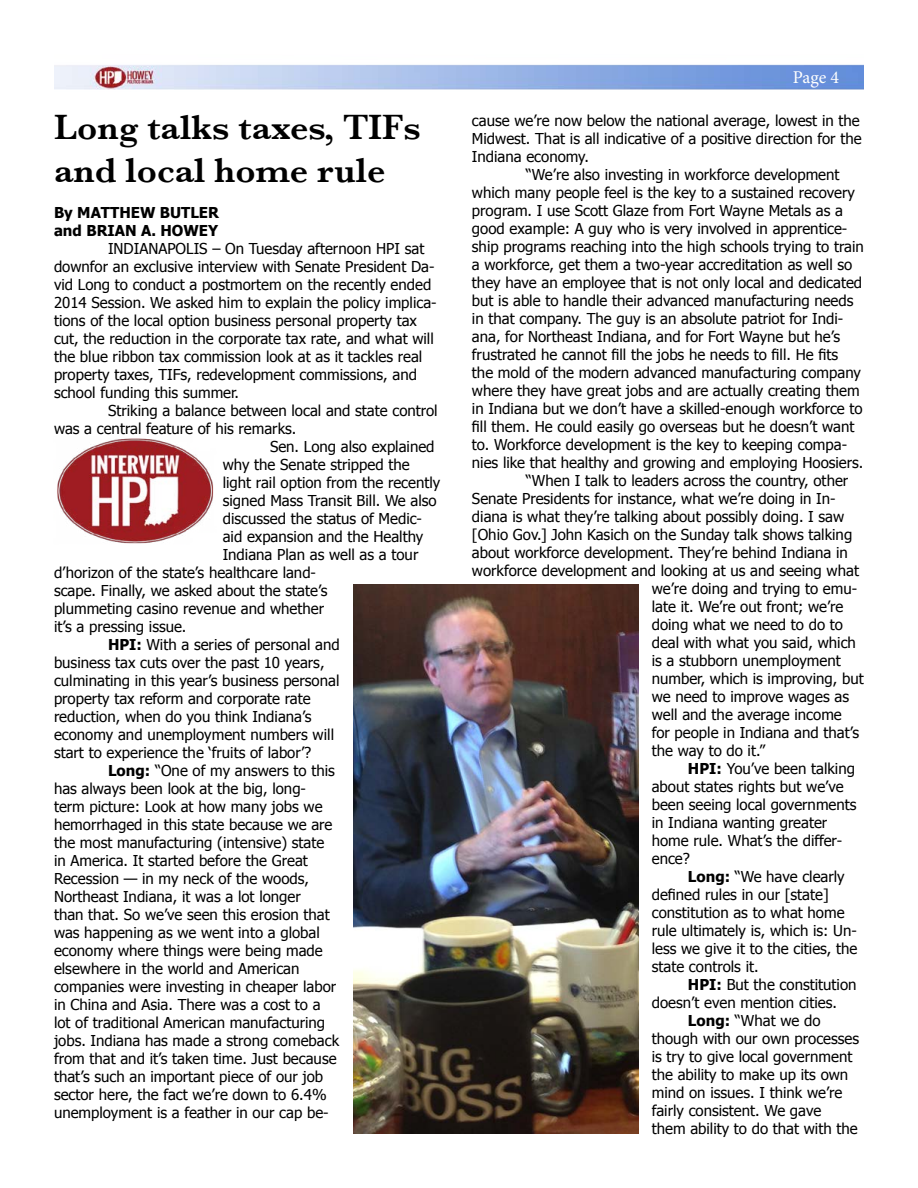
<style>
.page{position:relative;width:918px;height:1188px;background:#fff}
.page>*{position:absolute;margin:0;border:0;box-sizing:border-box;transform-origin:0 0}
.t1{font:600 36px/43.2px "Baskerville";color:#000}
.t2{font:18px "Minion Pro";color:#fff}
.t3{font:15px/18px "Tahoma";color:#000}
.t4{font:700 15px/18px "Tahoma";color:#000}
.s1{font-weight:700}
</style>
<div class="page">
<img style="left:54px;top:64px;width:810px;height:26px">
<img style="left:57px;top:438px;width:157px;height:106px">
<img style="left:353px;top:584px;width:285px;height:550px">
<h1 class="t1" style="left:54px;top:105px;width:368px">Long talks taxes, TIFs and local home rule</h1>
<p class="t4" style="left:54px;top:203px;width:167px">By MATTHEW BUTLER and BRIAN A. HOWEY</p>
<p class="t3" style="left:54px;top:239px;width:384px;text-indent:54px">INDIANAPOLIS – On Tuesday afternoon HPI sat downfor an exclusive interview with Senate President Da&shy;vid Long to conduct a postmortem on the recently ended 2014 Session. We asked him to explain the policy implica&shy;tions of the local option business personal property tax cut, the reduction in the corporate tax rate, and what will the blue ribbon tax commission look at as it tackles real property taxes, TIFs, redevelopment commissions, and school funding this summer.</p>
<p class="t3" style="left:108px;top:401px;width:331px">Striking a balance between local and state control</p>
<p class="t3" style="left:54px;top:419px;width:244px">was a central feature of his remarks.</p>
<p class="t3" style="left:270px;top:437px;width:166px">Sen. Long also explained</p>
<p class="t3" style="left:223px;top:455px;width:188px">why the Senate stripped the</p>
<p class="t3" style="left:223px;top:473px;width:219px">light rail option from the recently</p>
<p class="t3" style="left:223px;top:491px;width:215px">signed Mass Transit Bill. We also</p>
<p class="t3" style="left:223px;top:509px;width:201px">discussed the status of Medic-</p>
<p class="t3" style="left:223px;top:527px;width:202px">aid expansion and the Healthy</p>
<p class="t3" style="left:223px;top:545px;width:197px">Indiana Plan as well as a tour</p>
<p class="t3" style="left:54px;top:563px;width:264px">d’horizon of the state’s healthcare land-</p>
<p class="t3" style="left:54px;top:581px;width:275px">scape. Finally, we asked about the state’s</p>
<p class="t3" style="left:54px;top:599px;width:272px">plummeting casino revenue and whether</p>
<p class="t3" style="left:54px;top:617px;width:134px">it’s a pressing issue.</p>
<p class="t3" style="left:108px;top:635px;width:233px"><span class="s1">HPI:</span> With a series of personal and</p>
<p class="t3" style="left:54px;top:653px;width:272px">business tax cuts over the past 10 years,</p>
<p class="t3" style="left:54px;top:671px;width:287px">culminating in this year’s business personal</p>
<p class="t3" style="left:54px;top:689px;width:258px">property tax reform and corporate rate</p>
<p class="t3" style="left:54px;top:707px;width:259px">reduction, when do you think Indiana’s</p>
<p class="t3" style="left:54px;top:725px;width:282px">economy and unemployment numbers will</p>
<p class="t3" style="left:54px;top:743px;width:259px">start to experience the ‘fruits of labor’?</p>
<p class="t3" style="left:108px;top:761px;width:228px"><span class="s1">Long:</span> “One of my answers to this</p>
<p class="t3" style="left:54px;top:779px;width:254px">has always been look at the big, long-</p>
<p class="t3" style="left:54px;top:797px;width:270px">term picture: Look at how many jobs we</p>
<p class="t3" style="left:54px;top:815px;width:280px">hemorrhaged in this state because we are</p>
<p class="t3" style="left:54px;top:833px;width:272px">the most manufacturing (intensive) state</p>
<p class="t3" style="left:54px;top:851px;width:255px">in America. It started before the Great</p>
<p class="t3" style="left:54px;top:869px;width:257px">Recession — in my neck of the woods,</p>
<p class="t3" style="left:54px;top:887px;width:248px">Northeast Indiana, it was a lot longer</p>
<p class="t3" style="left:54px;top:905px;width:277px">than that. So we’ve seen this erosion that</p>
<p class="t3" style="left:54px;top:923px;width:267px">was happening as we went into a global</p>
<p class="t3" style="left:54px;top:941px;width:270px">economy where things were being made</p>
<p class="t3" style="left:54px;top:959px;width:247px">elsewhere in the world and American</p>
<p class="t3" style="left:54px;top:977px;width:284px">companies were investing in cheaper labor</p>
<p class="t3" style="left:54px;top:995px;width:268px">in China and Asia. There was a cost to a</p>
<p class="t3" style="left:54px;top:1013px;width:273px">lot of traditional American manufacturing</p>
<p class="t3" style="left:54px;top:1031px;width:287px">jobs. Indiana has made a strong comeback</p>
<p class="t3" style="left:54px;top:1049px;width:284px">from that and it’s taken time. Just because</p>
<p class="t3" style="left:54px;top:1067px;width:271px">that’s such an important piece of our job</p>
<p class="t3" style="left:54px;top:1085px;width:274px">sector here, the fact we’re down to 6.4%</p>
<p class="t3" style="left:54px;top:1103px;width:276px">unemployment is a feather in our cap be-</p>
<p class="t2" style="left:793px;top:65px;width:48px">Page 4</p>
<p class="t3" style="left:472px;top:111px;width:391px">cause we’re now below the national average, lowest in the<br>Midwest. That is all indicative of a positive direction for the<br>Indiana economy.</p>
<p class="t3" style="left:526px;top:165px;width:315px">“We’re also investing in workforce development</p>
<p class="t3" style="left:472px;top:183px;width:385px">which many people feel is the key to a sustained recovery</p>
<p class="t3" style="left:472px;top:201px;width:373px">program. I use Scott Glaze from Fort Wayne Metals as a</p>
<p class="t3" style="left:472px;top:219px;width:377px">good example: A guy who is very involved in apprentice-</p>
<p class="t3" style="left:472px;top:237px;width:393px">ship programs reaching into the high schools trying to train</p>
<p class="t3" style="left:472px;top:255px;width:382px">a workforce, get them a two-year accreditation as well so</p>
<p class="t3" style="left:472px;top:273px;width:392px">they have an employee that is not only local and dedicated</p>
<p class="t3" style="left:472px;top:291px;width:383px">but is able to handle their advanced manufacturing needs</p>
<p class="t3" style="left:472px;top:309px;width:373px">in that company. The guy is an absolute patriot for Indi-</p>
<p class="t3" style="left:472px;top:327px;width:370px">ana, for Northeast Indiana, and for Fort Wayne but he’s</p>
<p class="t3" style="left:472px;top:345px;width:368px">frustrated he cannot fill the jobs he needs to fill. He fits</p>
<p class="t3" style="left:472px;top:363px;width:391px">the mold of the modern advanced manufacturing company</p>
<p class="t3" style="left:472px;top:381px;width:389px">where they have great jobs and are actually creating them</p>
<p class="t3" style="left:472px;top:399px;width:392px">in Indiana but we don’t have a skilled-enough workforce to</p>
<p class="t3" style="left:472px;top:417px;width:384px">fill them. He could easily go overseas but he doesn’t want</p>
<p class="t3" style="left:472px;top:435px;width:377px">to. Workforce development is the key to keeping compa-</p>
<p class="t3" style="left:472px;top:453px;width:393px">nies like that healthy and growing and employing Hoosiers.</p>
<p class="t3" style="left:526px;top:471px;width:324px">“When I talk to leaders across the country, other</p>
<p class="t3" style="left:472px;top:489px;width:365px">Senate Presidents for instance, what we’re doing in In-</p>
<p class="t3" style="left:472px;top:507px;width:374px">diana is what they’re talking about possibly doing. I saw</p>
<p class="t3" style="left:472px;top:525px;width:382px">[Ohio Gov.] John Kasich on the Sunday talk shows talking</p>
<p class="t3" style="left:472px;top:543px;width:377px">about workforce development. They’re behind Indiana in</p>
<p class="t3" style="left:472px;top:561px;width:389px">workforce development and looking at us and seeing what</p>
<p class="t3" style="left:652px;top:579px;width:207px">we’re doing and trying to emu-</p>
<p class="t3" style="left:652px;top:597px;width:193px">late it. We’re out front; we’re</p>
<p class="t3" style="left:652px;top:615px;width:193px">doing what we need to do to</p>
<p class="t3" style="left:652px;top:633px;width:206px">deal with what you said, which</p>
<p class="t3" style="left:652px;top:651px;width:190px">is a stubborn unemployment</p>
<p class="t3" style="left:652px;top:669px;width:214px">number, which is improving, but</p>
<p class="t3" style="left:652px;top:687px;width:199px">we need to improve wages as</p>
<p class="t3" style="left:652px;top:705px;width:192px">well and the average income</p>
<p class="t3" style="left:652px;top:723px;width:209px">for people in Indiana and that’s</p>
<p class="t3" style="left:652px;top:741px;width:115px">the way to do it.”</p>
<p class="t3" style="left:688px;top:759px;width:169px"><span class="s1">HPI:</span> You’ve been talking</p>
<p class="t3" style="left:652px;top:777px;width:193px">about states rights but we’ve</p>
<p class="t3" style="left:652px;top:795px;width:206px">been seeing local governments</p>
<p class="t3" style="left:652px;top:813px;width:177px">in Indiana wanting greater</p>
<p class="t3" style="left:652px;top:831px;width:192px">home rule. What’s the differ-</p>
<p class="t3" style="left:652px;top:849px;width:40px">ence?</p>
<p class="t3" style="left:688px;top:867px;width:158px"><span class="s1">Long:</span> “We have clearly</p>
<p class="t3" style="left:652px;top:885px;width:178px">defined rules in our [state]</p>
<p class="t3" style="left:652px;top:903px;width:194px">constitution as to what home</p>
<p class="t3" style="left:652px;top:921px;width:207px">rule ultimately is, which is: Un-</p>
<p class="t3" style="left:652px;top:939px;width:207px">less we give it to the cities, the</p>
<p class="t3" style="left:652px;top:957px;width:108px">state controls it.</p>
<p class="t3" style="left:688px;top:975px;width:170px"><span class="s1">HPI:</span> But the constitution</p>
<p class="t3" style="left:652px;top:993px;width:187px">doesn’t even mention cities.</p>
<p class="t3" style="left:688px;top:1011px;width:134px"><span class="s1">Long:</span> “What we do</p>
<p class="t3" style="left:652px;top:1029px;width:209px">though with our own processes</p>
<p class="t3" style="left:652px;top:1047px;width:202px">is try to give local government</p>
<p class="t3" style="left:652px;top:1065px;width:198px">the ability to make up its own</p>
<p class="t3" style="left:652px;top:1083px;width:192px">mind on issues. I think we’re</p>
<p class="t3" style="left:652px;top:1101px;width:171px">fairly consistent. We gave</p>
<p class="t3" style="left:652px;top:1119px;width:207px">them ability to do that with the</p>
</div>
